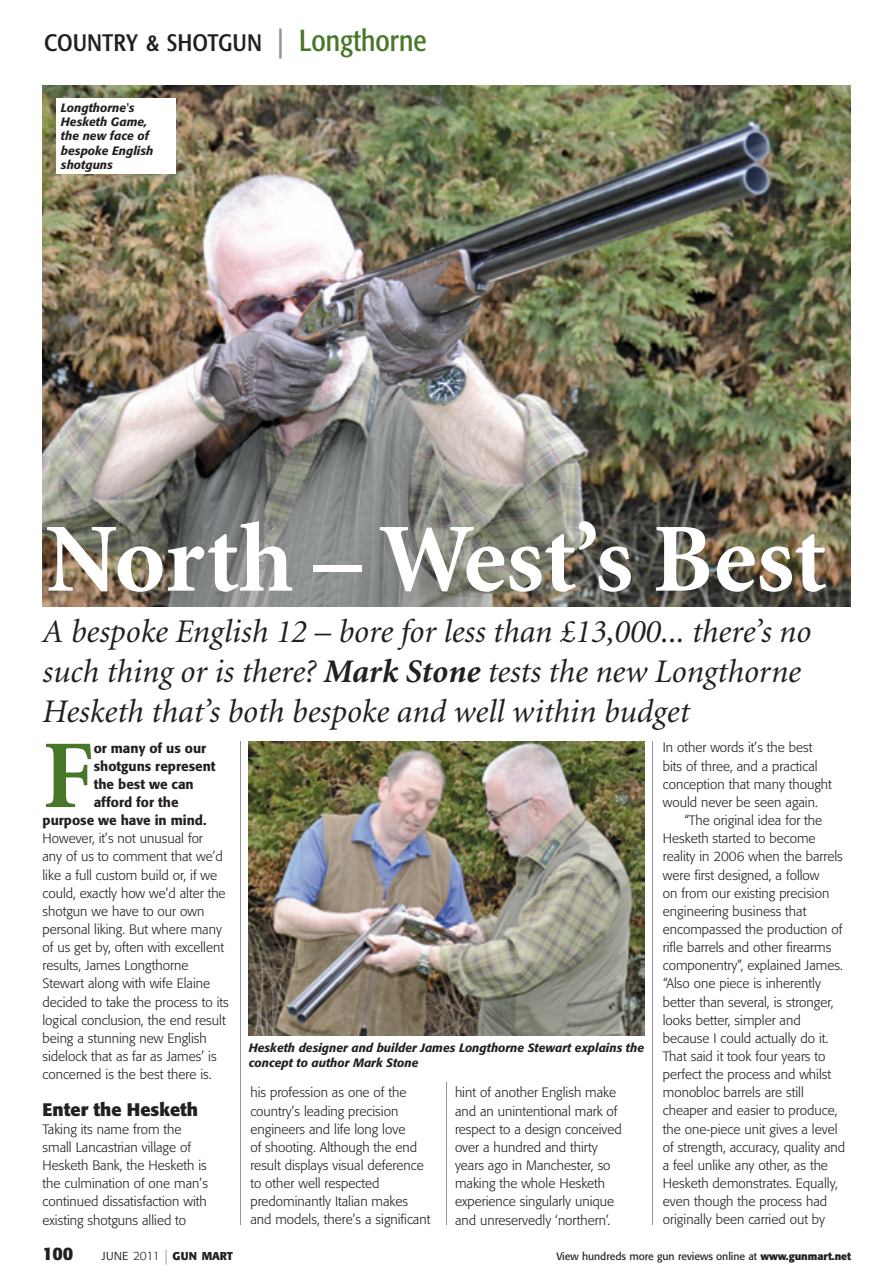
<style>
.page{position:relative;width:893px;height:1280px;background:#fff}
.page>*{position:absolute;margin:0;border:0;box-sizing:border-box;transform-origin:0 0}
.t1{font:700 97.8px "Minion";color:#fff}
.t2{font:700 97.2px "Minion";color:#487729}
.t3{font:italic 33px/39.6px "Minion";color:#231f20}
.t4{font:30px "Formata Condensed SC";color:#231f20}
.t5{font:700 18px "Formata";color:#231f20}
.t6{font:300 13.5px/18.1px "Formata";color:#231f20}
.t7{font:500 13.5px "Formata";color:#231f20}
.t8{font:italic 500 12px/14.4px "Formata";color:#231f20}
.t9{font:700 11.25px "Formata";letter-spacing:-.005em;color:#231f20}
.t10{font:10.5px "Formata";letter-spacing:-.005em;color:#231f20}
.s1{font-family:"Formata";font-stretch:condensed;color:#939598}
.s2{font-family:"Formata";font-stretch:condensed;color:#487729}
.s3{font-weight:700}
.s4{font-family:"Formata Light SC";font-weight:400;font-size:15px}
.s5{font-weight:300;font-size:12px}
.s6{font-weight:300;font-size:15px;color:#939598}
</style>
<div class="page">
<hr style="left:240px;top:741px;width:1px;height:483px;background:#939598">
<hr style="left:652px;top:741px;width:1px;height:483px;background:#939598">
<hr style="left:446px;top:1082px;width:1px;height:143px;background:#939598">
<img style="left:43px;top:85px;width:807px;height:522px">
<img style="left:249px;top:741px;width:395px;height:294px">
<div style="left:57px;top:98px;width:119px;height:75px;background:#fff"></div>
<h3 class="t4" style="left:44px;top:23px;width:384px">country &amp; shotgun <span class="s1">|</span> <span class="s2">Longthorne</span></h3>
<p class="t8" style="left:61px;top:100px;width:94px">Longthorne's<br>Hesketh Game, the new face of bespoke English shotguns</p>
<h1 class="t1" style="left:46px;top:509px;width:782px">North – West’s Best</h1>
<h3 class="t3" style="left:43px;top:613px;width:770px">A bespoke English 12 – bore for less than £13,000... there’s no such thing or is there? <span class="s3">Mark Stone</span> tests the new Longthorne<br>Hesketh that’s both bespoke and well within budget</h3>
<h2 class="t2" style="left:43px;top:726px;width:53px">F</h2>
<p class="t7" style="left:94px;top:739px;width:114px">or many of us our</p>
<p class="t7" style="left:94px;top:758px;width:124px">shotguns represent</p>
<p class="t7" style="left:94px;top:776px;width:102px">the best we can</p>
<p class="t7" style="left:94px;top:794px;width:86px">afford for the</p>
<p class="t7" style="left:43px;top:812px;width:165px">purpose we have in mind.</p>
<p class="t6" style="left:43px;top:830px;width:188px">However, it’s not unusual for<br>any of us to comment that we’d like a full custom build or, if we could, exactly how we’d alter the shotgun we have to our own personal liking. But where many of us get by, often with excellent results, James Longthorne<br>Stewart along with wife Elaine decided to take the process to its logical conclusion, the end result being a stunning new English sidelock that as far as James’ is concerned is the best there is.</p>
<h3 class="t5" style="left:43px;top:1098px;width:157px">Enter the Hesketh</h3>
<p class="t6" style="left:43px;top:1120px;width:167px">Taking its name from the small Lancastrian village of<br>Hesketh Bank, the Hesketh is the culmination of one man’s continued dissatisfaction with existing shotguns allied to</p>
<h3 class="t5" style="left:43px;top:1242px;width:32px">100</h3>
<p class="t9" style="left:102px;top:1249px;width:133px"><span class="s4">june</span> <span class="s5">2011</span> <span class="s6">|</span> GUN MART</p>
<p class="t8" style="left:249px;top:1041px;width:397px">Hesketh designer and builder James Longthorne Stewart explains the concept to author Mark Stone</p>
<p class="t6" style="left:250px;top:1084px;width:182px">his profession as one of the country’s leading precision engineers and life long love<br>of shooting. Although the end result displays visual deference to other well respected predominantly Italian makes and models, there’s a significant</p>
<p class="t6" style="left:455px;top:1084px;width:168px">hint of another English make and an unintentional mark of respect to a design conceived over a hundred and thirty years ago in Manchester, so making the whole Hesketh experience singularly unique and unreservedly ‘northern’.</p>
<p class="t6" style="left:663px;top:739px;width:171px">In other words it’s the best bits of three, and a practical conception that many thought would never be seen again.</p>
<p class="t6" style="left:663px;top:811px;width:184px;text-indent:21px">“The original idea for the<br>Hesketh started to become reality in 2006 when the barrels were first designed, a follow<br>on from our existing precision engineering business that encompassed the production of rifle barrels and other firearms componentry”, explained James. “Also one piece is inherently better than several, is stronger, looks better, simpler and because I could actually do it.<br>That said it took four years to perfect the process and whilst monobloc barrels are still cheaper and easier to produce, the one-piece unit gives a level of strength, accuracy, quality and a feel unlike any other, as the<br>Hesketh demonstrates. Equally, even though the process had originally been carried out by</p>
<p class="t10" style="left:556px;top:1250px;width:296px">View hundreds more gun reviews online at <span class="s3">www.gunmart.net</span></p>
</div>
